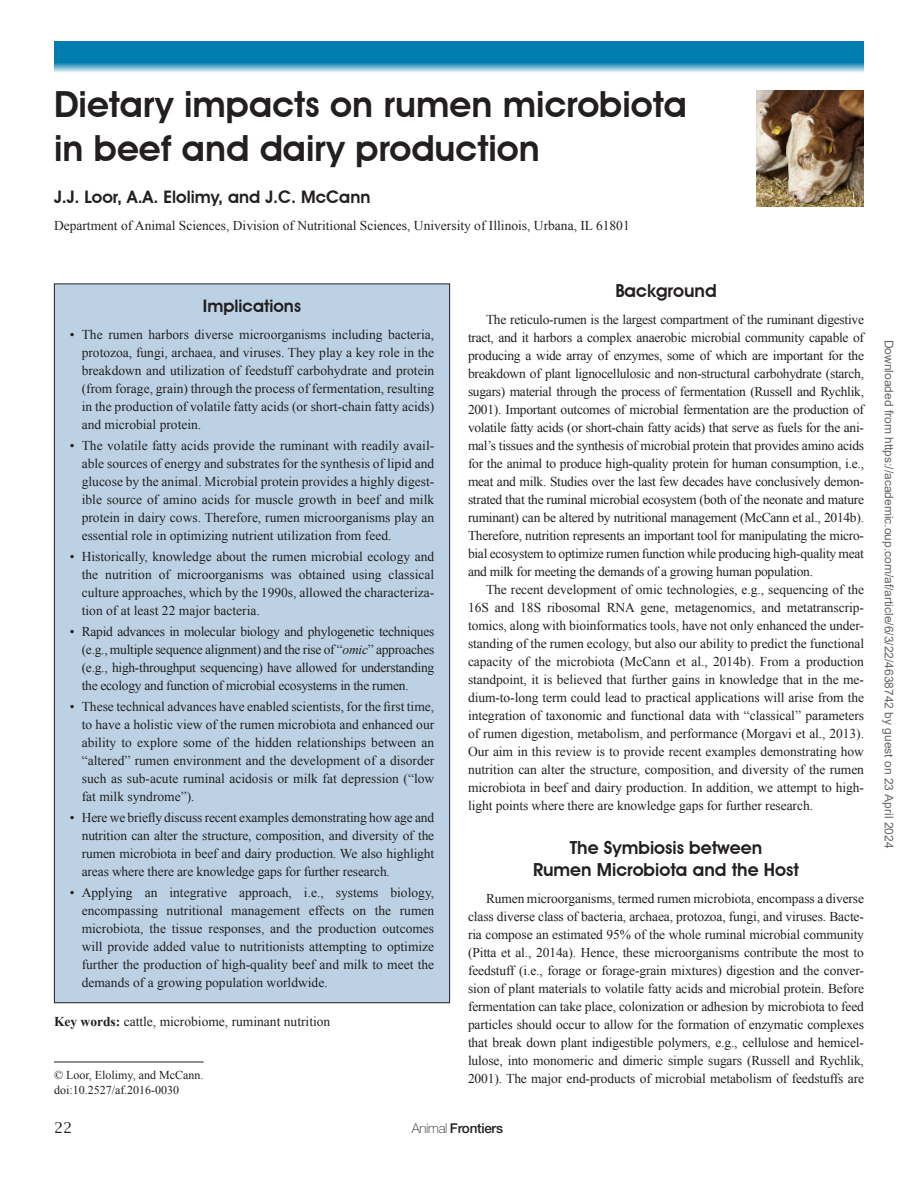
<style>
.page{position:relative;width:918px;height:1188px;background:#fff}
.page>*{position:absolute;margin:0;border:0;box-sizing:border-box;transform-origin:0 0}
.t1{font:600 36px/43.2px "Avant Garde IT Cby BT";color:#231f20}
.t2{font:600 18px/22.5px "Avant Garde IT Cby BT";color:#231f20;text-align:center}
.t3{font:600 17.25px "Avant Garde IT Cby BT";color:#231f20}
.t4{font:15px "Lucida Bright";color:#231f20}
.t5{font:13.5px/18px "Times New Roman";color:#231f20;text-align:justify}
.t6{font:500 13.5px "Helvetica Neue LT Std";letter-spacing:-.02em;color:#231f20}
.t7{font:12px "Arial";color:#666}
.t8{font:12px/15px "Times New Roman";color:#231f20}
.s1{font-style:italic}
.s2{font-weight:700}
.s3{font-weight:100}
</style>
<div class="page">
<svg style="left:54px;top:41px;width:810px;height:31px;background:#238eb9"></svg>
<div style="left:54px;top:284px;width:396px;height:719px;background:#bcd2e4"></div>
<hr style="left:54px;top:1062px;width:150px;height:1px;background:#231f20">
<img style="left:756px;top:90px;width:108px;height:117px">
<h1 class="t1" style="left:54px;top:83px;width:635px">Dietary impacts on rumen microbiota in beef and dairy production</h1>
<p class="t3" style="left:54px;top:186px;width:318px">J.J. Loor, A.A. Elolimy, and J.C. McCann</p>
<p class="t5" style="left:54px;top:216px;width:577px">Department of Animal Sciences, Division of Nutritional Sciences, University of Illinois, Urbana, IL 61801</p>
<h2 class="t2" style="left:615px;top:279px;width:103px">Background</h2>
<p class="t5" style="left:468px;top:311px;width:398px;text-indent:18px">The reticulo-rumen is the largest compartment of the ruminant digestive tract, and it harbors a complex anaerobic microbial community capable of producing a wide array of enzymes, some of which are important for the breakdown of plant lignocellulosic and non-structural carbohydrate (starch, sugars) material through the process of fermentation (Russell and Rychlik, 2001). Important outcomes of microbial fermentation are the production of volatile fatty acids (or short-chain fatty acids) that serve as fuels for the ani&shy;mal’s tissues and the synthesis of microbial protein that provides amino acids for the animal to produce high-quality protein for human consumption, i.e., meat and milk. Studies over the last few decades have conclusively demon&shy;strated that the ruminal microbial ecosystem (both of the neonate and mature ruminant) can be altered by nutritional management (McCann et al., 2014b).<br>Therefore, nutrition represents an important tool for manipulating the micro&shy;bial ecosystem to optimize rumen function while producing high-quality meat and milk for meeting the demands of a growing human population.</p>
<p class="t5" style="left:468px;top:580px;width:398px;text-indent:18px">The recent development of omic technologies, e.g., sequencing of the 16S and 18S ribosomal RNA gene, metagenomics, and metatranscrip&shy;tomics, along with bioinformatics tools, have not only enhanced the under&shy;standing of the rumen ecology, but also our ability to predict the functional capacity of the microbiota (McCann et al., 2014b). From a production standpoint, it is believed that further gains in knowledge that in the me&shy;dium-to-long term could lead to practical applications will arise from the integration of taxonomic and functional data with “classical” parameters of rumen digestion, metabolism, and performance (Morgavi et al., 2013).<br>Our aim in this review is to provide recent examples demonstrating how nutrition can alter the structure, composition, and diversity of the rumen microbiota in beef and dairy production. In addition, we attempt to high&shy;light points where there are knowledge gaps for further research.</p>
<h2 class="t2" style="left:533px;top:836px;width:267px">The Symbiosis between<br>Rumen Microbiota and the Host</h2>
<p class="t5" style="left:468px;top:890px;width:398px;text-indent:18px">Rumen microorganisms, termed rumen microbiota, encompass a diverse class diverse class of bacteria, archaea, protozoa, fungi, and viruses. Bacte&shy;ria compose an estimated 95% of the whole ruminal microbial community (Pitta et al., 2014a). Hence, these microorganisms contribute the most to feedstuff (i.e., forage or forage-grain mixtures) digestion and the conver&shy;sion of plant materials to volatile fatty acids and microbial protein. Before fermentation can take place, colonization or adhesion by microbiota to feed particles should occur to allow for the formation of enzymatic complexes that break down plant indigestible polymers, e.g., cellulose and hemicel&shy;lulose, into monomeric and dimeric simple sugars (Russell and Rychlik, 2001). The major end-products of microbial metabolism of feedstuffs are</p>
<p class="t3" style="left:203px;top:296px;width:100px">Implications</p>
<p class="t5" style="left:82px;top:326px;width:354px;text-indent:-12px">• The rumen harbors diverse microorganisms including bacteria, protozoa, fungi, archaea, and viruses. They play a key role in the breakdown and utilization of feedstuff carbohydrate and protein (from forage, grain) through the process of fermentation, resulting in the production of volatile fatty acids (or short-chain fatty acids) and microbial protein.</p>
<p class="t5" style="left:82px;top:437px;width:354px;text-indent:-12px">• The volatile fatty acids provide the ruminant with readily avail&shy;able sources of energy and substrates for the synthesis of lipid and glucose by the animal. Microbial protein provides a highly digest&shy;ible source of amino acids for muscle growth in beef and milk protein in dairy cows. Therefore, rumen microorganisms play an essential role in optimizing nutrient utilization from feed.</p>
<p class="t5" style="left:82px;top:548px;width:354px;text-indent:-12px">• Historically, knowledge about the rumen microbial ecology and the nutrition of microorganisms was obtained using classical culture approaches, which by the 1990s, allowed the characteriza&shy;tion of at least 22 major bacteria.</p>
<p class="t5" style="left:82px;top:623px;width:354px;text-indent:-12px">• Rapid advances in molecular biology and phylogenetic techniques (e.g., multiple sequence alignment) and the rise of “<span class="s1">omic</span>” approaches (e.g., high-throughput sequencing) have allowed for understanding the ecology and function of microbial ecosystems in the rumen.</p>
<p class="t5" style="left:82px;top:698px;width:354px;text-indent:-12px">• These technical advances have enabled scientists, for the first time, to have a holistic view of the rumen microbiota and enhanced our ability to explore some of the hidden relationships between an “altered” rumen environment and the development of a disorder such as sub-acute ruminal acidosis or milk fat depression (“low fat milk syndrome”).</p>
<p class="t5" style="left:82px;top:809px;width:354px;text-indent:-12px">• Here we briefly discuss recent examples demonstrating how age and nutrition can alter the structure, composition, and diversity of the rumen microbiota in beef and dairy production. We also highlight areas where there are knowledge gaps for further research.</p>
<p class="t5" style="left:82px;top:884px;width:354px;text-indent:-12px">• Applying an integrative approach, i.e., systems biology, encompassing nutritional management effects on the rumen microbiota, the tissue responses, and the production outcomes will provide added value to nutritionists attempting to optimize further the production of high-quality beef and milk to meet the demands of a growing population worldwide.</p>
<p class="t5" style="left:54px;top:1012px;width:278px"><span class="s2">Key words:</span> cattle, microbiome, ruminant nutrition</p>
<p class="t8" style="left:54px;top:1068px;width:151px">© Loor, Elolimy, and McCann. doi:10.2527/af.2016-0030</p>
<p class="t4" style="left:54px;top:1119px;width:20px">22</p>
<p class="t6" style="left:412px;top:1120px;width:93px"><span class="s3">Animal</span> Frontiers</p>
<p class="t7" style="left:893px;top:340px;width:510px;rotate:90deg">Downloaded from https://academic.oup.com/af/article/6/3/22/4638742 by guest on 23 April 2024</p>
</div>
